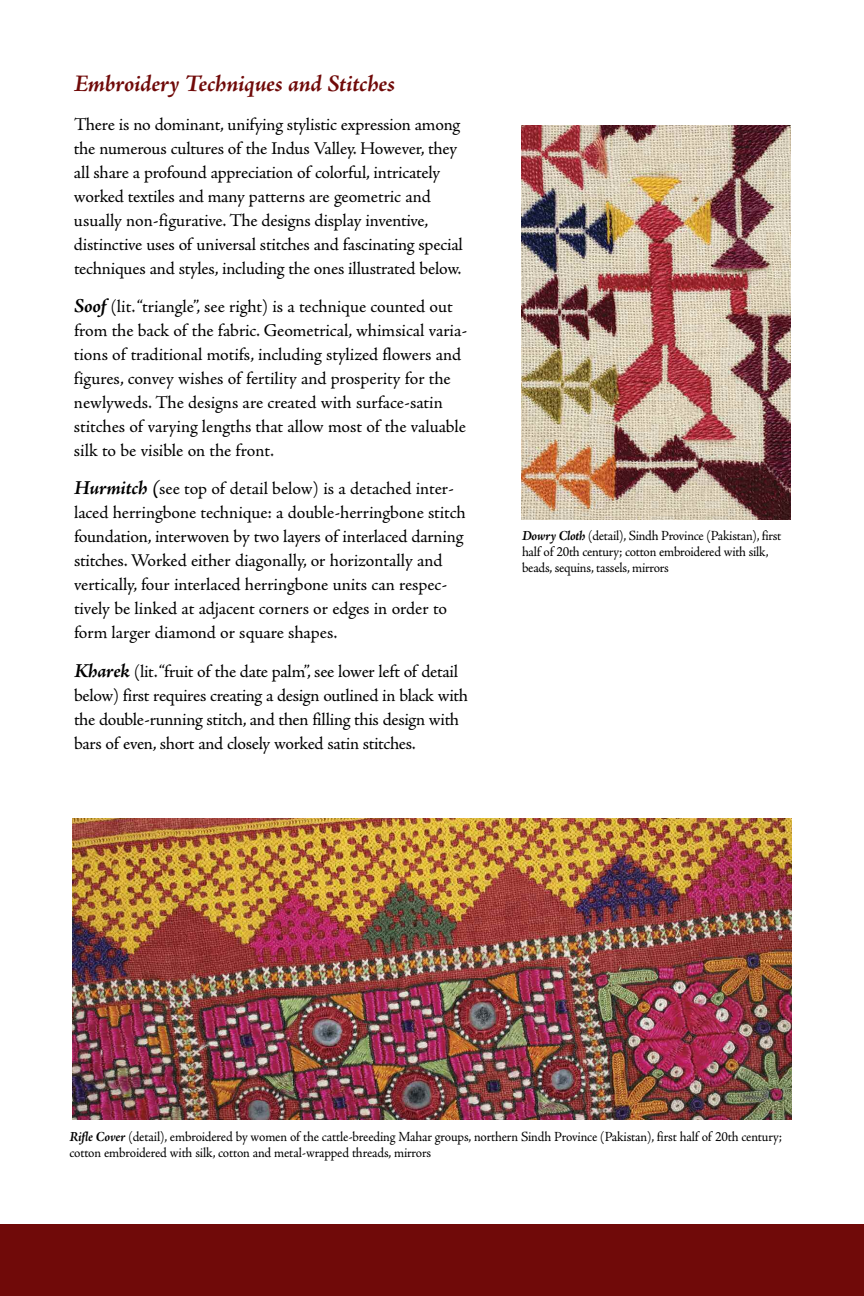
<style>
.page{position:relative;width:864px;height:1296px;background:#fff}
.page>*{position:absolute;margin:0;border:0;box-sizing:border-box;transform-origin:0 0}
.t1{font:italic 700 24px "Adobe Jenson Pro";letter-spacing:-.01em;color:#700a09}
.t2{font:18px/24px "Adobe Jenson Pro";letter-spacing:-.01em;color:#000}
.t3{font:14px/16px "Adobe Jenson Pro";letter-spacing:-.015em;color:#000;scale:.95 1}
.s1{font-weight:700;font-style:italic;font-size:20px}
.s2{font-weight:700;font-style:italic}
</style>
<div class="page">
<div style="left:0;top:1224px;width:864px;height:72px;background:#700a09"></div>
<img style="left:521px;top:126px;width:270px;height:393px">
<img style="left:73px;top:819px;width:719px;height:301px">
<h1 class="t1" style="left:74px;top:75px;width:323px">Embroidery Techniques and Stitches</h1>
<p class="t2" style="left:74px;top:114px;width:390px">There is no dominant, unifying stylistic expression among the numerous cultures of the Indus Valley. However, they all share a profound appreciation of colorful, intricately worked textiles and many patterns are geometric and usually non-figurative. The designs display inventive, distinctive uses of universal stitches and fascinating special techniques and styles, including the ones illustrated below.</p>
<p class="t2" style="left:74px;top:296px;width:395px"><span class="s1">Soof</span> (lit.“triangle”, see right) is a technique counted out from the back of the fabric. Geometrical, whimsical varia&shy;tions of traditional motifs, including stylized flowers and figures, convey wishes of fertility and prosperity for the newlyweds. The designs are created with surface-satin stitches of varying lengths that allow most of the valuable silk to be visible on the front.</p>
<p class="t2" style="left:74px;top:479px;width:393px"><span class="s1">Hurmitch (</span>see top of detail below) is a detached inter&shy;laced herringbone technique: a double-herringbone stitch foundation, interwoven by two layers of interlaced darning stitches. Worked either diagonally, or horizontally and vertically, four interlaced herringbone units can respec&shy;tively be linked at adjacent corners or edges in order to form larger diamond or square shapes.</p>
<p class="t2" style="left:74px;top:661px;width:396px"><span class="s1">Kharek</span> (lit.“fruit of the date palm”, see lower left of detail below) first requires creating a design outlined in black with the double-running stitch, and then filling this design with bars of even, short and closely worked satin stitches.</p>
<p class="t3" style="left:522px;top:529px;width:275px"><span class="s2">Dowry Cloth</span> (detail), Sindh Province (Pakistan), first half of 20th century; cotton embroidered with silk, beads, sequins, tassels, mirrors</p>
<p class="t3" style="left:69px;top:1130px;width:752px"><span class="s2">Rifle Cover</span> (detail), embroidered by women of the cattle-breeding Mahar groups, northern Sindh Province (Pakistan), first half of 20th century; cotton embroidered with silk, cotton and metal-wrapped threads, mirrors</p>
</div>
